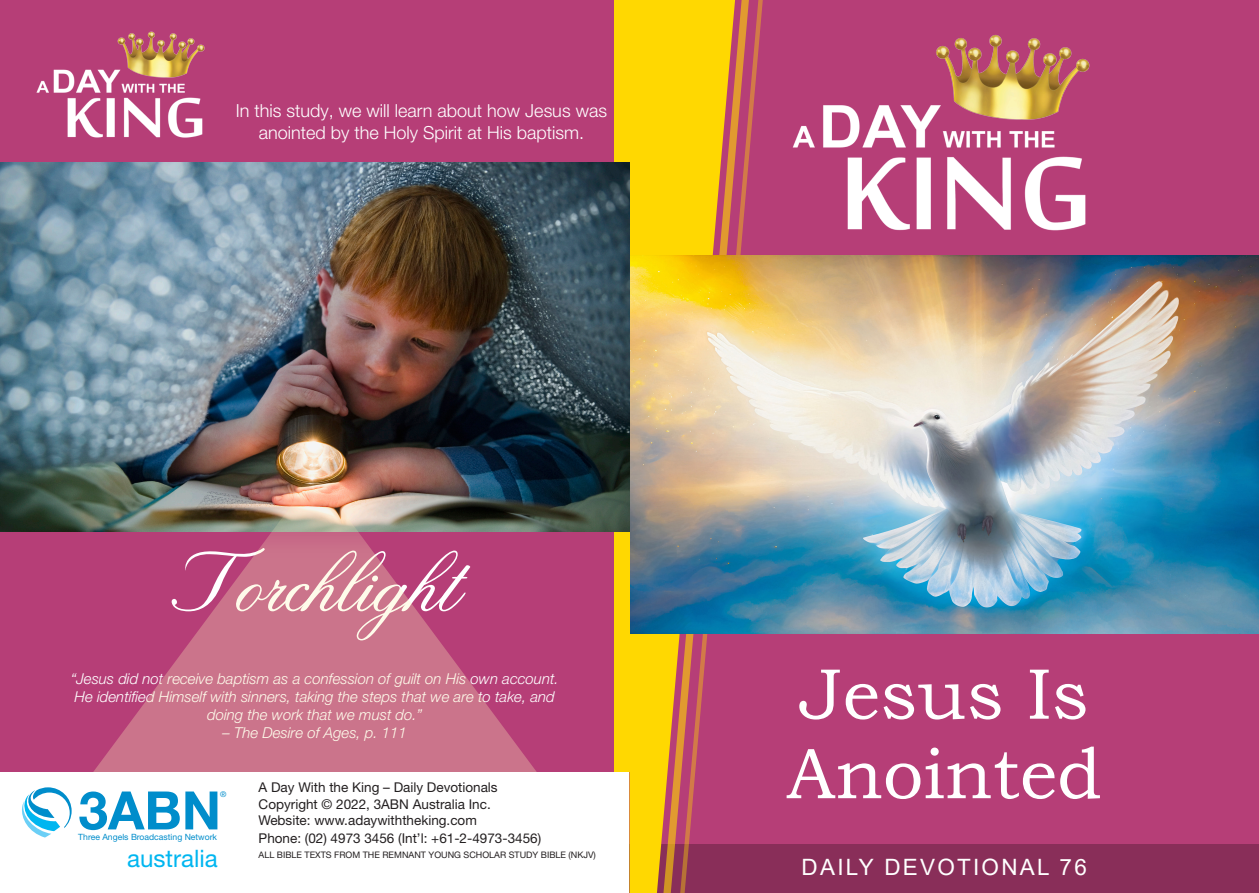
<style>
.page{position:relative;width:1259px;height:893px;background:#fff}
.page>*{position:absolute;margin:0;border:0;box-sizing:border-box;transform-origin:0 0}
.t1{font:90px "Venezio";color:#fff}
.t2{font:72px/79.5px "Bookman Old Style";color:#fff}
.t3{font:700 53.1px "Helvetica Neue";color:#008dcb}
.t4{font:24.15px "Helvetica Neue";color:#00b6f0}
.t5{font:22.5px "Arial";letter-spacing:.1em;color:#fff}
.t6{font:300 18px/21.6px "Helvetica Neue LT Pro";color:#fff;text-align:center}
.t7{font:italic 300 15px/18px "Helvetica Neue LT Pro";color:#fff;text-align:center}
.t8{font:13.5px/16.2px "Helvetica Neue LT Pro";color:#231f20}
.t9{font:9px "Helvetica Neue LT Pro";color:#231f20}
.t10{font:8.55px "Helvetica Neue LT Pro";color:#008dcb}
.t11{font:7.95px "Helvetica Neue LT Pro";color:#008dcb}
</style>
<div class="page">
<div style="left:629px;top:0;width:630px;height:893px;background:#b63e77"></div>
<div style="left:629px;top:845px;width:630px;height:48px;background:#892e59"></div>
<img style="left:792px;top:35px;width:298px;height:196px">
<div style="left:629px;top:0;width:33px;height:893px;background:#ffd801"></div>
<svg style="left:662px;top:0;width:16px;height:893px;fill:#ffd801"></svg>
<svg style="left:678px;top:0;width:86px;height:893px"></svg>
<img style="left:629px;top:255px;width:630px;height:379px">
<div style="left:0;top:0;width:629px;height:771px;background:#b63e77"></div>
<svg style="left:22px;top:787px;width:50px;height:50px"></svg>
<img style="left:36px;top:31px;width:169px;height:107px">
<div style="left:614px;top:0;width:15px;height:771px;background:#ffd801"></div>
<img style="left:0;top:162px;width:629px;height:369px">
<img style="left:82px;top:474px;width:466px;height:297px">
<p class="t6" style="left:236px;top:99px;width:373px">In this study, we will learn about how Jesus was anointed by the Holy Spirit at His baptism.</p>
<p class="t1" style="left:171px;top:537px;width:289px">Torchlight</p>
<p class="t7" style="left:71px;top:669px;width:489px">“Jesus did not receive baptism as a confession of guilt on His own account.<br>He identified Himself with sinners, taking the steps that we are to take, and doing the work that we must do.”</p>
<p class="t7" style="left:222px;top:723px;width:186px">– The Desire of Ages, p. 111</p>
<p class="t3" style="left:78px;top:778px;width:144px">3ABN</p>
<p class="t11" style="left:220px;top:789px;width:8px">®</p>
<p class="t10" style="left:78px;top:832px;width:140px">Three Angels Broadcasting Network</p>
<p class="t4" style="left:127px;top:844px;width:92px">australia</p>
<p class="t8" style="left:259px;top:779px;width:241px">A Day With the King – Daily Devotionals<br>Copyright © 2022, 3ABN Australia Inc.<br>Website: www.adaywiththeking.com</p>
<p class="t8" style="left:259px;top:829px;width:284px">Phone: (02) 4973 3456 (Int’l: +61-2-4973-3456)</p>
<p class="t9" style="left:259px;top:849px;width:339px">ALL BIBLE TEXTS FROM THE REMNANT YOUNG SCHOLAR STUDY BIBLE (NKJV)</p>
<p class="t2" style="left:786px;top:655px;width:317px">Jesus Is<br>Anointed</p>
<p class="t5" style="left:801px;top:851px;width:287px">DAILY DEVOTIONAL 76</p>
</div>
